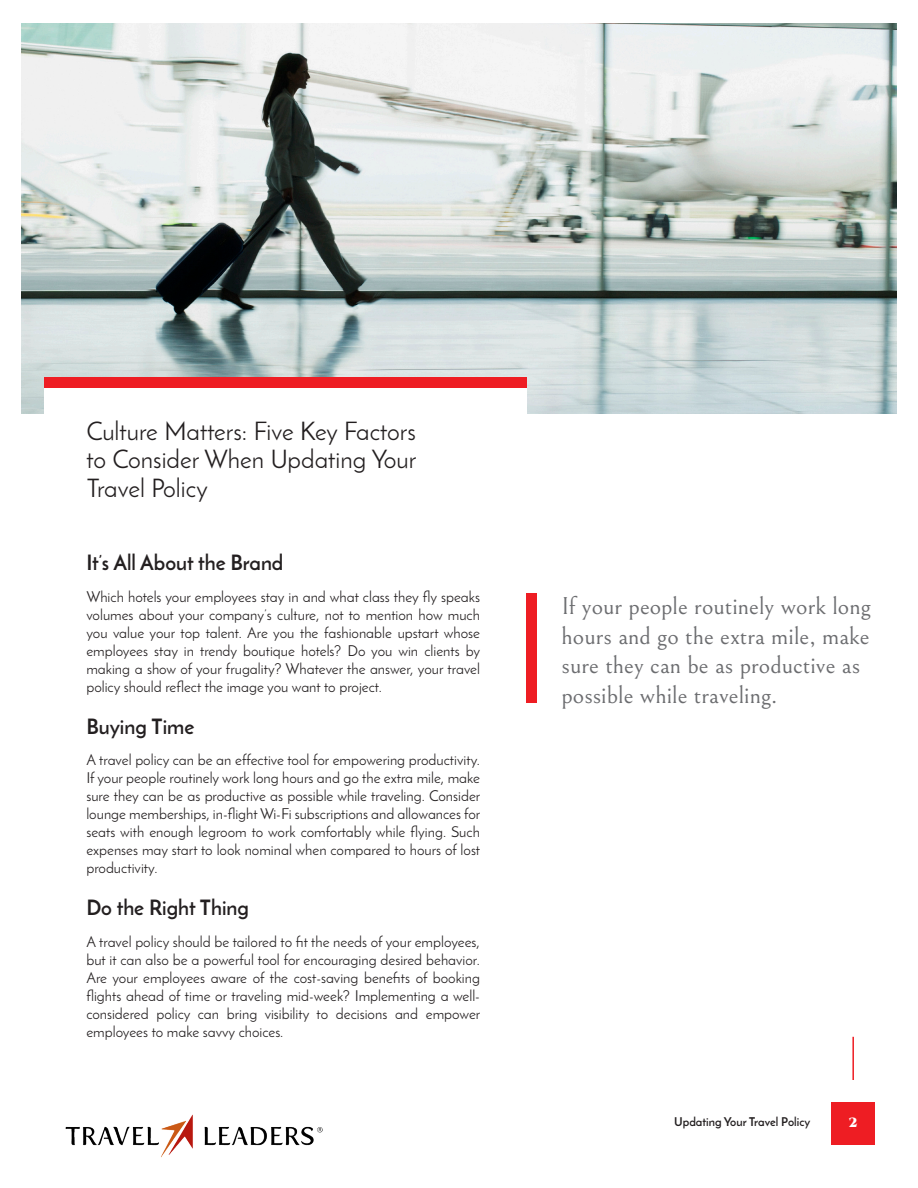
<style>
.page{position:relative;width:918px;height:1188px;background:#fff}
.page>*{position:absolute;margin:0;border:0;box-sizing:border-box;transform-origin:0 0}
.t1{font:25.5px/28.5px "Josefin Sans";color:#231f20;text-align:justify}
.t2{font:24.6px/29.5px "Bellefair";color:#6c6d70}
.t3{font:700 21px "Josefin Sans";color:#231f20}
.t4{font:15px/18px "Josefin Sans";color:#231f20;text-align:justify}
.t5{font:900 13.35px "Cinzel";color:#fff}
.t6{font:700 12px "Josefin Sans";color:#231f20}
</style>
<div class="page">
<img style="left:22px;top:24px;width:874px;height:389px">
<div style="left:44px;top:377px;width:482px;height:339px;background:#fff"></div>
<div style="left:44px;top:377px;width:482px;height:11px;background:#ee1d23"></div>
<div style="left:832px;top:1102px;width:43px;height:42px;background:#ee1d23"></div>
<hr style="left:852px;top:1037px;width:2px;height:43px;background:#ee1d23">
<div style="left:526px;top:593px;width:11px;height:110px;background:#ee1d23"></div>
<img style="left:65px;top:1114px;width:258px;height:44px">
<p class="t1" style="left:86px;top:416px;width:331px">Culture Matters: Five Key Factors to Consider When Updating Your Travel Policy</p>
<p class="t3" style="left:86px;top:550px;width:199px">It’s All About the Brand</p>
<p class="t4" style="left:86px;top:587px;width:395px">Which hotels your employees stay in and what class they fly speaks volumes about your company’s culture, not to mention how much you value your top talent. Are you the fashionable upstart whose employees stay in trendy boutique hotels? Do you win clients by making a show of your frugality? Whatever the answer, your travel policy should reflect the image you want to project.</p>
<p class="t3" style="left:86px;top:713px;width:109px">Buying Time</p>
<p class="t4" style="left:86px;top:751px;width:395px">A travel policy can be an effective tool for empowering productivity.<br>If your people routinely work long hours and go the extra mile, make sure they can be as productive as possible while traveling. Consider lounge memberships, in-flight Wi-Fi subscriptions and allowances for seats with enough legroom to work comfortably while flying. Such expenses may start to look nominal when compared to hours of lost productivity.</p>
<p class="t3" style="left:86px;top:895px;width:164px">Do the Right Thing</p>
<p class="t4" style="left:86px;top:932px;width:395px">A travel policy should be tailored to fit the needs of your employees, but it can also be a powerful tool for encouraging desired behavior.<br>Are your employees aware of the cost-saving benefits of booking flights ahead of time or traveling mid-week? Implementing a well&shy;considered policy can bring visibility to decisions and empower employees to make savvy choices.</p>
<p class="t2" style="left:562px;top:592px;width:311px">If your people routinely work long hours and go the extra mile, make sure they can be as productive as possible while traveling.</p>
<p class="t6" style="left:674px;top:1114px;width:138px">Updating Your Travel Policy</p>
<p class="t5" style="left:849px;top:1114px;width:10px">2</p>
</div>
